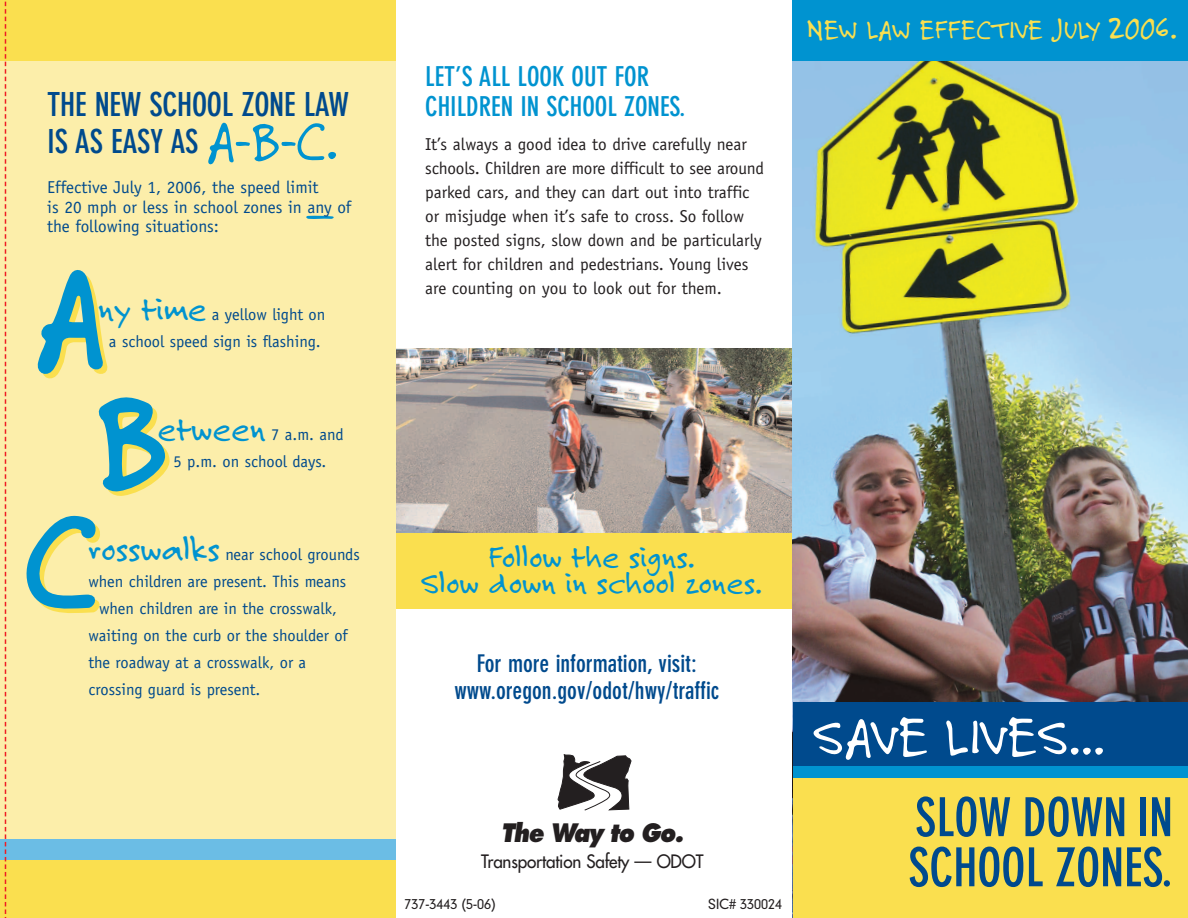
<style>
.page{position:relative;width:1188px;height:918px;background:#fff}
.page>*{position:absolute;margin:0;border:0;box-sizing:border-box;transform-origin:0 0}
.t1{font:138.15px "Felt Tip Roman";color:#0093d0}
.t2{font:56.4px "Felt Tip Roman";color:#fff}
.t3{font:700 condensed 52.8px/50.1px "DIN Neuzeit Grotesk";color:#004a8d}
.t4{font:45px "Felt Tip Roman";color:#0093d0;scale:2.5 1}
.t5{font:33px/25.5px "Felt Tip Roman";color:#0093d0;text-align:center}
.t6{font:700 condensed 32.7px/37.7px "DIN Neuzeit Grotesk";letter-spacing:-.01em;color:#004a8d}
.t7{font:28.05px "Felt Tip Roman";color:#fadf4f}
.t8{font:700 condensed 27px/30px "DIN Neuzeit Grotesk";color:#0093d0}
.t9{font:italic 800 24.75px "Futura";letter-spacing:-.04em;color:#231f20;scale:.9 1}
.t10{font:700 condensed 24px/27px "DIN Neuzeit Grotesk";color:#004a8d;text-align:center}
.t11{font:18px "Futura";letter-spacing:-.01em;color:#231f20;scale:.95 1}
.t12{font:17.25px/24px "Officina Sans";color:#231f20}
.t13{font:17.25px/19.5px "Officina Sans";color:#004a8d}
.t14{font:16.5px/27px "Officina Sans";color:#004a8d;text-align:center}
.t15{font:300 13.5px "DIN Neuzeit Grotesk";color:#231f20}
.s1{font-family:"Felt Tip Roman";font-weight:400;font-stretch:normal;font-size:57.6px;color:#0093d0}
.s2{font-family:"Felt Tip Roman";font-size:36px;color:#0093d0}
.s3{font-size:33px}
</style>
<div class="page">
<img style="left:396px;top:348px;width:397px;height:185px">
<div style="left:395px;top:533px;width:398px;height:75px;background:#fadf4f"></div>
<div style="left:0;top:2px;width:396px;height:916px;background:#fceeaa"></div>
<img style="left:793px;top:61px;width:395px;height:641px">
<svg style="left:558px;top:755px;width:73px;height:56px"></svg>
<div style="left:0;top:0;width:396px;height:61px;background:#fadf4f"></div>
<div style="left:0;top:857px;width:396px;height:61px;background:#fadf4f"></div>
<div style="left:0;top:839px;width:396px;height:21px;background:#6bbde5"></div>
<div style="left:793px;top:708px;width:395px;height:210px;background:#fadf4f"></div>
<div style="left:793px;top:702px;width:395px;height:66px;background:#004a8d"></div>
<div style="left:793px;top:766px;width:395px;height:12px;background:#0093d0"></div>
<div style="left:793px;top:0;width:395px;height:61px;background:#0093d0"></div>
<svg style="left:5px;top:1px;width:1px;height:917px"></svg>
<h3 class="t6" style="left:47px;top:88px;width:303px">THE NEW SCHOOL ZONE LAW<br>IS AS EASY AS <span class="s1">A-B-C.</span></h3>
<p class="t13" style="left:47px;top:179px;width:305px">Effective July 1, 2006, the speed limit<br>is 20 mph or less in school zones in any of the following situations:</p>
<h3 class="t4" style="left:304px;top:187px;width:13px">-</h3>
<h1 class="t1" style="left:36px;top:231px;width:71px">A</h1>
<p class="t14" style="left:98px;top:302px;width:229px"><span class="s2">ny time</span> a yellow light on a school speed sign is flashing.</p>
<h1 class="t1" style="left:93px;top:355px;width:77px">B</h1>
<p class="t14" style="left:158px;top:422px;width:188px"><span class="s2">etween</span> 7 a.m. and<br>5 p.m. on school days.</p>
<h1 class="t1" style="left:23px;top:475px;width:76px">C</h1>
<p class="t14" style="left:88px;top:542px;width:273px"><span class="s2">rosswalks</span> near school grounds</p>
<p class="t14" style="left:89px;top:569px;width:259px">when children are present. This means</p>
<p class="t14" style="left:99px;top:596px;width:239px">when children are in the crosswalk,</p>
<p class="t14" style="left:89px;top:623px;width:261px">waiting on the curb or the shoulder of</p>
<p class="t14" style="left:89px;top:650px;width:219px">the roadway at a crosswalk, or a</p>
<p class="t14" style="left:88px;top:677px;width:174px">crossing guard is present.</p>
<h3 class="t8" style="left:425px;top:63px;width:262px">LET’S ALL LOOK OUT FOR<br>CHILDREN IN SCHOOL ZONES.</h3>
<p class="t12" style="left:425px;top:134px;width:340px">It’s always a good idea to drive carefully near schools. Children are more difficult to see around parked cars, and they can dart out into traffic or misjudge when it’s safe to cross. So follow the posted signs, slow down and be particularly alert for children and pedestrians. Young lives are counting on you to look out for them.</p>
<h3 class="t7" style="left:807px;top:12px;width:372px"><span class="s3">N</span>EW LAW EFFECTIVE <span class="s3">J</span>ULY <span class="s3">2006.</span></h3>
<h3 class="t5" style="left:421px;top:543px;width:343px">Follow the signs.<br>Slow down in school zones.</h3>
<h3 class="t10" style="left:454px;top:652px;width:266px">For more information, visit: www.oregon.gov/odot/hwy/traffic</h3>
<h3 class="t9" style="left:501px;top:822px;width:204px">The Way to Go.</h3>
<p class="t11" style="left:481px;top:852px;width:235px">Transportation Safety — ODOT</p>
<p class="t15" style="left:404px;top:899px;width:93px">737-3443 (5-06)</p>
<p class="t15" style="left:708px;top:899px;width:75px">SIC# 330024</p>
<h2 class="t2" style="left:813px;top:702px;width:294px">SAVE LIVES...</h2>
<h3 class="t3" style="left:908px;top:797px;width:266px">SLOW DOWN IN<br>SCHOOL ZONES.</h3>
</div>
